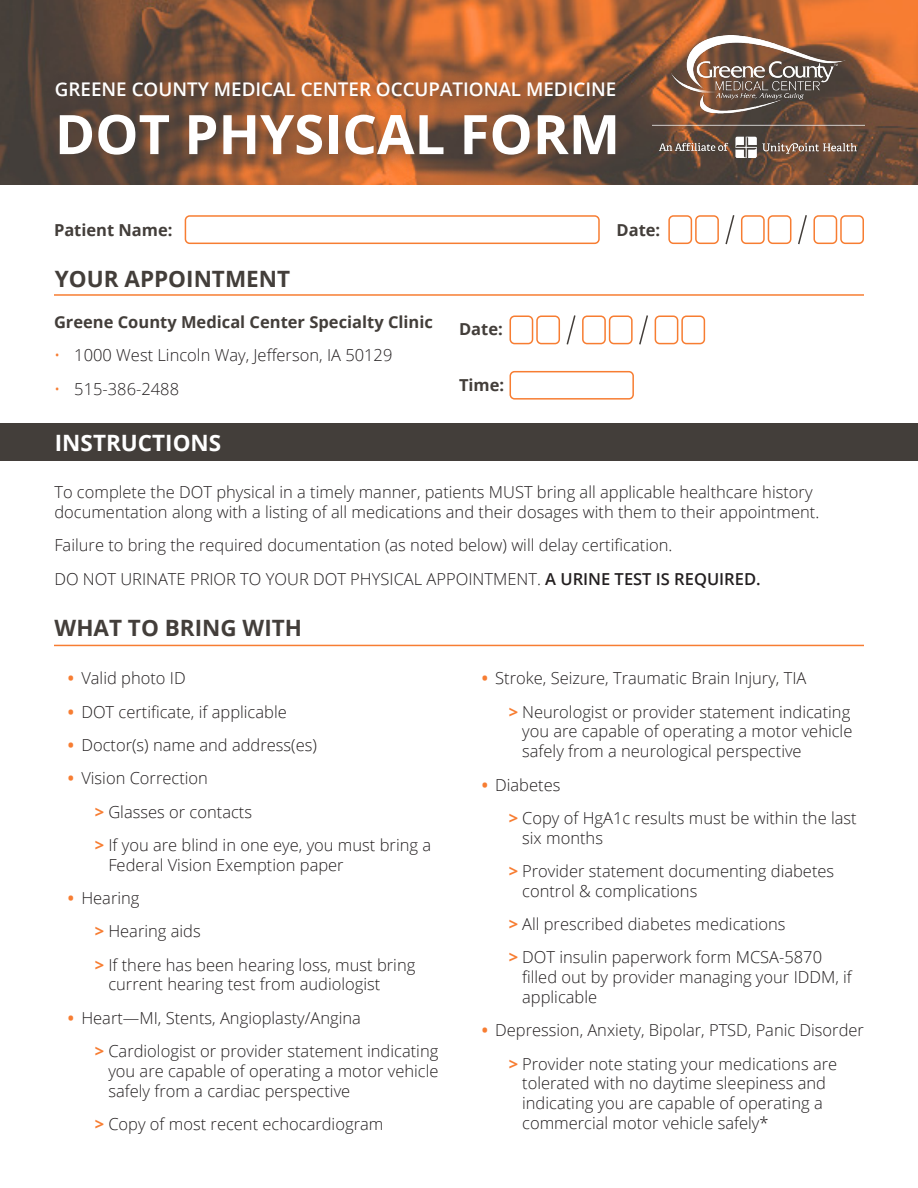
<style>
.page{position:relative;width:918px;height:1188px;background:#fff}
.page>*{position:absolute;margin:0;border:0;box-sizing:border-box;transform-origin:0 0}
.t1{font:700 54.45px "Open Sans";color:#fff}
.Headings{font:700 22.5px "Open Sans";color:#433e3a}
.t2{font:700 22.5px "Open Sans";color:#fff}
.t3{font:600 18.75px "Open Sans";color:#fff}
.t4{font:300 16.5px/19.8px "Open Sans";color:#231f20}
.Headings-2{font:700 16.5px "Open Sans";color:#433e3a}
.s1{color:#f77d32}
.s2{font-weight:600}
.s3{font-weight:700;color:#f77d32}
</style>
<div class="page">
<div style="left:0;top:423px;width:918px;height:38px;background:#433e3a"></div>
<img style="left:0;top:0;width:918px;height:185px">
<div style="left:185px;top:215px;width:415px;height:29px;border:2px solid #f77d32;border-radius:4px"></div>
<div style="left:510px;top:371px;width:124px;height:29px;border:2px solid #f77d32;border-radius:4px"></div>
<div style="left:668px;top:215px;width:24px;height:29px;border:2px solid #f77d32;border-radius:4px"></div>
<div style="left:510px;top:316px;width:23px;height:28px;border:2px solid #f77d32;border-radius:4px"></div>
<div style="left:741px;top:215px;width:24px;height:29px;border:2px solid #f77d32;border-radius:4px"></div>
<div style="left:582px;top:316px;width:24px;height:28px;border:2px solid #f77d32;border-radius:4px"></div>
<div style="left:813px;top:215px;width:24px;height:29px;border:2px solid #f77d32;border-radius:4px"></div>
<div style="left:655px;top:316px;width:23px;height:28px;border:2px solid #f77d32;border-radius:4px"></div>
<div style="left:695px;top:215px;width:24px;height:29px;border:2px solid #f77d32;border-radius:4px"></div>
<div style="left:536px;top:316px;width:24px;height:28px;border:2px solid #f77d32;border-radius:4px"></div>
<div style="left:768px;top:215px;width:23px;height:29px;border:2px solid #f77d32;border-radius:4px"></div>
<div style="left:609px;top:316px;width:24px;height:28px;border:2px solid #f77d32;border-radius:4px"></div>
<div style="left:840px;top:215px;width:24px;height:29px;border:2px solid #f77d32;border-radius:4px"></div>
<div style="left:681px;top:316px;width:24px;height:28px;border:2px solid #f77d32;border-radius:4px"></div>
<svg style="left:725px;top:215px;width:10px;height:30px"></svg>
<svg style="left:566px;top:315px;width:10px;height:30px"></svg>
<svg style="left:798px;top:215px;width:9px;height:30px"></svg>
<svg style="left:639px;top:315px;width:9px;height:30px"></svg>
<div style="left:45px;top:71px;width:593px;height:106px;background:#433e3a;opacity:.75"></div>
<img style="left:652px;top:36px;width:212px;height:122px">
<hr style="left:54px;top:645px;width:810px;height:1px;background:#f77d32">
<hr style="left:54px;top:294px;width:810px;height:2px;background:#f77d32">
<p class="t3" style="left:55px;top:76px;width:563px">GREENE COUNTY MEDICAL CENTER OCCUPATIONAL MEDICINE</p>
<p class="t1" style="left:55px;top:96px;width:567px">DOT PHYSICAL FORM</p>
<p class="Headings-2" style="left:54px;top:218px;width:120px">Patient Name:</p>
<p class="Headings" style="left:55px;top:263px;width:237px">YOUR APPOINTMENT</p>
<p class="Headings-2" style="left:54px;top:310px;width:380px">Greene County Medical Center Specialty Clinic</p>
<p class="t4" style="left:54px;top:345px;width:340px"><span class="s1">•</span> 1000 West Lincoln Way, Jefferson, IA 50129</p>
<p class="t4" style="left:54px;top:378px;width:127px"><span class="s1">•</span> 515-386-2488</p>
<p class="t2" style="left:55px;top:427px;width:168px">INSTRUCTIONS</p>
<p class="Headings-2" style="left:459px;top:318px;width:45px">Date:</p>
<p class="Headings-2" style="left:459px;top:373px;width:47px">Time:</p>
<p class="Headings-2" style="left:617px;top:218px;width:45px">Date:</p>
<p class="t4" style="left:54px;top:482px;width:766px">To complete the DOT physical in a timely manner, patients MUST bring all applicable healthcare history documentation along with a listing of all medications and their dosages with them to their appointment.</p>
<p class="t4" style="left:54px;top:535px;width:620px">Failure to bring the required documentation (as noted below) will delay certification.</p>
<p class="t4" style="left:54px;top:568px;width:708px">DO NOT URINATE PRIOR TO YOUR DOT PHYSICAL APPOINTMENT. <span class="s2">A URINE TEST IS REQUIRED.</span></p>
<p class="Headings" style="left:55px;top:612px;width:249px">WHAT TO BRING WITH</p>
<p class="t4" style="left:68px;top:668px;width:119px"><span class="s3">•</span> Valid photo ID</p>
<p class="t4" style="left:68px;top:701px;width:220px"><span class="s3">•</span> DOT certificate, if applicable</p>
<p class="t4" style="left:68px;top:735px;width:251px"><span class="s3">•</span> Doctor(s) name and address(es)</p>
<p class="t4" style="left:68px;top:768px;width:142px"><span class="s3">•</span> Vision Correction</p>
<p class="t4" style="left:95px;top:801px;width:159px"><span class="s3">&gt;</span> Glasses or contacts</p>
<p class="t4" style="left:108px;top:835px;width:324px;text-indent:-14px"><span class="s3">&gt;</span> If you are blind in one eye, you must bring a<br>Federal Vision Exemption paper</p>
<p class="t4" style="left:68px;top:888px;width:73px"><span class="s3">•</span> Hearing</p>
<p class="t4" style="left:95px;top:921px;width:107px"><span class="s3">&gt;</span> Hearing aids</p>
<p class="t4" style="left:108px;top:954px;width:308px;text-indent:-14px"><span class="s3">&gt;</span> If there has been hearing loss, must bring current hearing test from audiologist</p>
<p class="t4" style="left:68px;top:1007px;width:295px"><span class="s3">•</span> Heart—MI, Stents, Angioplasty/Angina</p>
<p class="t4" style="left:108px;top:1041px;width:332px;text-align:justify;text-indent:-14px"><span class="s3">&gt;</span> Cardiologist or provider statement indicating you are capable of operating a motor vehicle safely from a cardiac perspective</p>
<p class="t4" style="left:95px;top:1114px;width:290px"><span class="s3">&gt;</span> Copy of most recent echocardiogram</p>
<p class="t4" style="left:482px;top:668px;width:326px"><span class="s3">•</span> Stroke, Seizure, Traumatic Brain Injury, TIA</p>
<p class="t4" style="left:522px;top:701px;width:332px;text-indent:-14px"><span class="s3">&gt;</span> Neurologist or provider statement indicating you are capable of operating a motor vehicle safely from a neurological perspective</p>
<p class="t4" style="left:482px;top:774px;width:80px"><span class="s3">•</span> Diabetes</p>
<p class="t4" style="left:522px;top:808px;width:336px;text-indent:-14px"><span class="s3">&gt;</span> Copy of HgA1c results must be within the last six months</p>
<p class="t4" style="left:522px;top:861px;width:314px;text-indent:-14px"><span class="s3">&gt;</span> Provider statement documenting diabetes control &amp; complications</p>
<p class="t4" style="left:509px;top:914px;width:278px"><span class="s3">&gt;</span> All prescribed diabetes medications</p>
<p class="t4" style="left:522px;top:947px;width:331px;text-indent:-14px"><span class="s3">&gt;</span> DOT insulin paperwork form MCSA-5870 filled out by provider managing your IDDM, if applicable</p>
<p class="t4" style="left:482px;top:1020px;width:384px"><span class="s3">•</span> Depression, Anxiety, Bipolar, PTSD, Panic Disorder</p>
<p class="t4" style="left:522px;top:1053px;width:317px;text-indent:-14px"><span class="s3">&gt;</span> Provider note stating your medications are tolerated with no daytime sleepiness and indicating you are capable of operating a commercial motor vehicle safely*</p>
</div>
